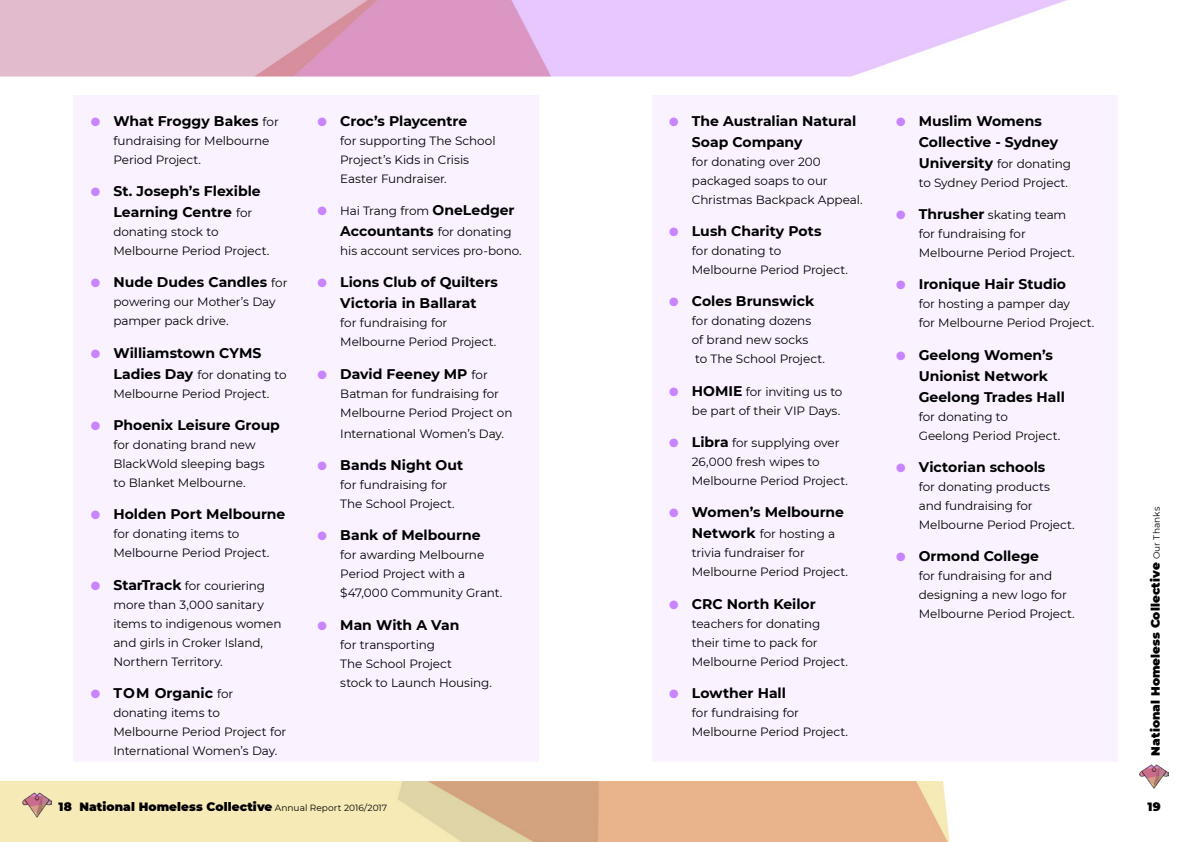
<style>
.page{position:relative;width:1191px;height:842px;background:#fff}
.page>*{position:absolute;margin:0;border:0;box-sizing:border-box;transform-origin:0 0}
.t1{font:700 14px/21px "Montserrat";color:#000}
.t2{font:12px/19px "Montserrat";letter-spacing:-.01em;color:#000}
.t3{font:900 12px "Montserrat";letter-spacing:.01em;color:#000}
.s1{color:#c985ff}
.s2{font-weight:400;font-size:12px}
.s3{font-weight:700;font-size:14px}
.s4{font-weight:400;font-size:9px}
</style>
<div class="page">
<img style="left:0;top:0;width:1169px;height:842px">
<div style="left:74px;top:95px;width:465px;height:666px;background:#faf3ff"></div>
<div style="left:652px;top:95px;width:465px;height:666px;background:#faf3ff"></div>
<img style="left:23px;top:791px;width:28px;height:28px">
<img style="left:1140px;top:763px;width:28px;height:28px">
<p class="t1" style="left:91px;top:109px;width:190px"><span class="s1">●</span> What Froggy Bakes <span class="s2">for</span></p>
<p class="t2" style="left:113px;top:130px;width:157px">fundraising for Melbourne<br>Period Project.</p>
<p class="t1" style="left:113px;top:180px;width:149px;text-indent:-23px"><span class="s1">●</span> St. Joseph’s Flexible<br>Learning Centre <span class="s2">for</span></p>
<p class="t2" style="left:113px;top:222px;width:157px">donating stock to<br>Melbourne Period Project.</p>
<p class="t1" style="left:91px;top:271px;width:198px"><span class="s1">●</span> Nude Dudes Candles <span class="s2">for</span></p>
<p class="t2" style="left:113px;top:292px;width:164px">powering our Mother’s Day pamper pack drive.</p>
<p class="t1" style="left:91px;top:341px;width:172px"><span class="s1">●</span> Williamstown CYMS</p>
<p class="t2" style="left:113px;top:364px;width:175px"><span class="s3">Ladies Day</span> for donating to<br>Melbourne Period Project.</p>
<p class="t1" style="left:91px;top:414px;width:191px"><span class="s1">●</span> Phoenix Leisure Group</p>
<p class="t2" style="left:113px;top:435px;width:153px">for donating brand new<br>BlackWold sleeping bags to Blanket Melbourne.</p>
<p class="t1" style="left:91px;top:503px;width:196px"><span class="s1">●</span> Holden Port Melbourne</p>
<p class="t2" style="left:113px;top:524px;width:157px">for donating items to<br>Melbourne Period Project.</p>
<p class="t2" style="left:113px;top:575px;width:170px;text-indent:-23px"><span class="s1">●</span> <span class="s3">StarTrack</span> for couriering more than 3,000 sanitary items to indigenous women and girls in Croker Island,<br>Northern Territory.</p>
<p class="t1" style="left:91px;top:682px;width:144px"><span class="s1">●</span> TOM Organic <span class="s2">for</span></p>
<p class="t2" style="left:113px;top:703px;width:174px">donating items to<br>Melbourne Period Project for<br>International Women’s Day.</p>
<p class="t1" style="left:317px;top:109px;width:151px"><span class="s1">●</span> Croc’s Playcentre</p>
<p class="t2" style="left:340px;top:130px;width:157px">for supporting The School<br>Project’s Kids in Crisis<br>Easter Fundraiser.</p>
<p class="t2" style="left:317px;top:201px;width:198px"><span class="s1">●</span> Hai Trang from <span class="s3">OneLedger</span></p>
<p class="t1" style="left:340px;top:220px;width:173px">Accountants <span class="s2">for donating</span></p>
<p class="t2" style="left:340px;top:241px;width:183px">his account services pro-bono.</p>
<p class="t1" style="left:317px;top:271px;width:182px;text-align:center"><span class="s1">●</span> Lions Club of Quilters<br>Victoria in Ballarat</p>
<p class="t2" style="left:340px;top:313px;width:157px">for fundraising for<br>Melbourne Period Project.</p>
<p class="t1" style="left:317px;top:362px;width:172px"><span class="s1">●</span> David Feeney MP <span class="s2">for</span></p>
<p class="t2" style="left:340px;top:383px;width:174px">Batman for fundraising for<br>Melbourne Period Project on</p>
<p class="t2" style="left:340px;top:423px;width:165px">International Women’s Day.</p>
<p class="t1" style="left:317px;top:454px;width:147px"><span class="s1">●</span> Bands Night Out</p>
<p class="t2" style="left:340px;top:475px;width:116px">for fundraising for<br>The School Project.</p>
<p class="t1" style="left:317px;top:524px;width:164px"><span class="s1">●</span> Bank of Melbourne</p>
<p class="t2" style="left:340px;top:545px;width:164px">for awarding Melbourne<br>Period Project with a $47,000 Community Grant.</p>
<p class="t1" style="left:317px;top:613px;width:143px"><span class="s1">●</span> Man With A Van</p>
<p class="t2" style="left:340px;top:634px;width:153px">for transporting<br>The School Project<br>stock to Launch Housing.</p>
<p class="t3" style="left:59px;top:798px;width:330px">18 National Homeless Collective <span class="s4">Annual Report 2016/2017</span></p>
<p class="t1" style="left:692px;top:109px;width:166px;text-indent:-23px"><span class="s1">●</span> The Australian Natural<br>Soap Company</p>
<p class="t2" style="left:692px;top:151px;width:172px">for donating over 200 packaged soaps to our<br>Christmas Backpack Appeal.</p>
<p class="t1" style="left:669px;top:220px;width:154px"><span class="s1">●</span> Lush Charity Pots</p>
<p class="t2" style="left:692px;top:241px;width:157px">for donating to<br>Melbourne Period Project.</p>
<p class="t1" style="left:669px;top:290px;width:147px"><span class="s1">●</span> Coles Brunswick</p>
<p class="t2" style="left:692px;top:311px;width:134px">for donating dozens of brand new socks<br>to The School Project.</p>
<p class="t2" style="left:669px;top:381px;width:175px;text-align:right"><span class="s1">●</span> <span class="s3">HOMIE</span> for inviting us to be part of their VIP Days.</p>
<p class="t2" style="left:692px;top:433px;width:157px;text-indent:-23px"><span class="s1">●</span> <span class="s3">Libra</span> for supplying over<br>26,000 fresh wipes to<br>Melbourne Period Project.</p>
<p class="t1" style="left:669px;top:501px;width:176px"><span class="s1">●</span> Women’s Melbourne</p>
<p class="t2" style="left:692px;top:524px;width:157px"><span class="s3">Network</span> for hosting a trivia fundraiser for<br>Melbourne Period Project.</p>
<p class="t1" style="left:669px;top:592px;width:148px"><span class="s1">●</span> CRC North Keilor</p>
<p class="t2" style="left:692px;top:613px;width:157px">teachers for donating their time to pack for<br>Melbourne Period Project.</p>
<p class="t1" style="left:669px;top:682px;width:118px"><span class="s1">●</span> Lowther Hall</p>
<p class="t2" style="left:692px;top:703px;width:157px">for fundraising for<br>Melbourne Period Project.</p>
<p class="t1" style="left:918px;top:109px;width:141px;text-indent:-23px"><span class="s1">●</span> Muslim Womens<br>Collective - Sydney</p>
<p class="t2" style="left:918px;top:153px;width:154px"><span class="s3">University</span> for donating to Sydney Period Project.</p>
<p class="t2" style="left:918px;top:205px;width:157px;text-indent:-23px"><span class="s1">●</span> <span class="s3">Thrusher</span> skating team for fundraising for<br>Melbourne Period Project.</p>
<p class="t1" style="left:896px;top:273px;width:171px"><span class="s1">●</span> Ironique Hair Studio</p>
<p class="t2" style="left:918px;top:294px;width:177px">for hosting a pamper day<br>for Melbourne Period Project.</p>
<p class="t1" style="left:918px;top:343px;width:148px;text-indent:-23px"><span class="s1">●</span> Geelong Women’s<br>Unionist Network<br>Geelong Trades Hall</p>
<p class="t2" style="left:918px;top:406px;width:143px">for donating to<br>Geelong Period Project.</p>
<p class="t1" style="left:896px;top:456px;width:151px"><span class="s1">●</span> Victorian schools</p>
<p class="t2" style="left:918px;top:477px;width:157px">for donating products and fundraising for<br>Melbourne Period Project.</p>
<p class="t1" style="left:896px;top:545px;width:144px"><span class="s1">●</span> Ormond College</p>
<p class="t2" style="left:918px;top:566px;width:157px">for fundraising for and designing a new logo for<br>Melbourne Period Project.</p>
<p class="t3" style="left:1146px;top:755px;width:250px;rotate:-90deg">National Homeless Collective <span class="s4">Our Thanks</span></p>
<p class="t3" style="left:1147px;top:798px;width:15px">19</p>
</div>
